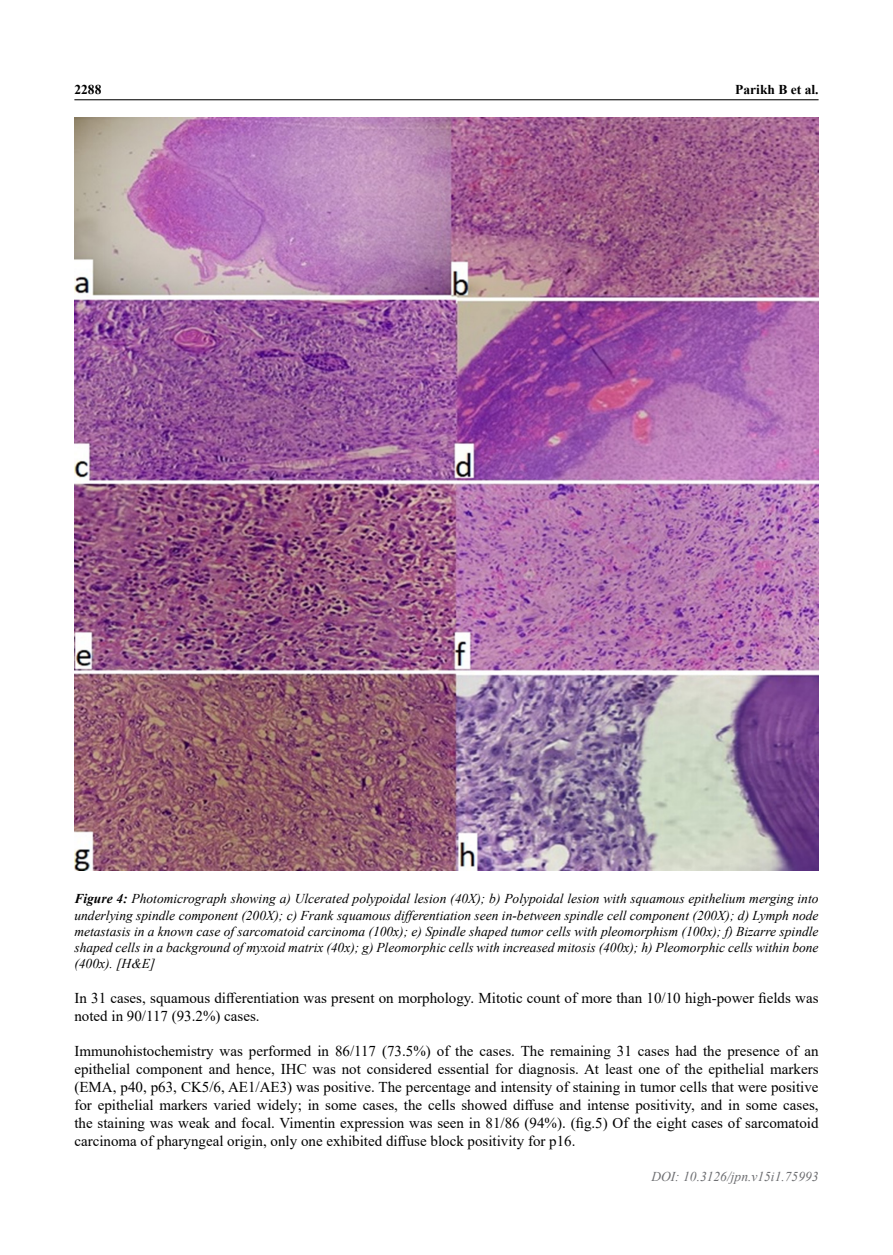
<style>
.page{position:relative;width:893px;height:1255px;background:#fff}
.page>*{position:absolute;margin:0;border:0;box-sizing:border-box;transform-origin:0 0}
.t1{font:15px/18px "Times New Roman";color:#000}
.t2{font:italic 13.5px/16.2px "Times New Roman";color:#000;text-align:justify}
.t3{font:italic 13.5px "Times New Roman";color:#6d6e71}
.t4{font:700 13.5px "Times New Roman";color:#000}
.s1{font-weight:700}
</style>
<div class="page">
<hr style="left:74px;top:99px;width:745px;height:1px;background:#000">
<img style="left:75px;top:117px;width:744px;height:753px">
<p class="t4" style="left:74px;top:80px;width:28px">2288</p>
<p class="t4" style="left:735px;top:80px;width:85px">Parikh B et al.</p>
<p class="t2" style="left:74px;top:890px;width:746px"><span class="s1">Figure 4:</span> Photomicrograph showing a) Ulcerated polypoidal lesion (40X); b) Polypoidal lesion with squamous epithelium merging into underlying spindle component (200X); c) Frank squamous differentiation seen in-between spindle cell component (200X); d) Lymph node metastasis in a known case of sarcomatoid carcinoma (100x); e) Spindle shaped tumor cells with pleomorphism (100x); f) Bizarre spindle shaped cells in a background of myxoid matrix (40x); g) Pleomorphic cells with increased mitosis (400x); h) Pleomorphic cells within bone (400x). [H&amp;E]</p>
<p class="t1" style="left:74px;top:988px;width:746px">In 31 cases, squamous differentiation was present on morphology. Mitotic count of more than 10/10 high-power fields was noted in 90/117 (93.2%) cases.</p>
<p class="t1" style="left:74px;top:1041px;width:746px;text-align:justify">Immunohistochemistry was performed in 86/117 (73.5%) of the cases. The remaining 31 cases had the presence of an epithelial component and hence, IHC was not considered essential for diagnosis. At least one of the epithelial markers (EMA, p40, p63, CK5/6, AE1/AE3) was positive. The percentage and intensity of staining in tumor cells that were positive for epithelial markers varied widely; in some cases, the cells showed diffuse and intense positivity, and in some cases, the staining was weak and focal. Vimentin expression was seen in 81/86 (94%). (fig.5) Of the eight cases of sarcomatoid carcinoma of pharyngeal origin, only one exhibited diffuse block positivity for p16.</p>
<p class="t3" style="left:651px;top:1167px;width:169px">DOI: 10.3126/jpn.v15i1.75993</p>
</div>
